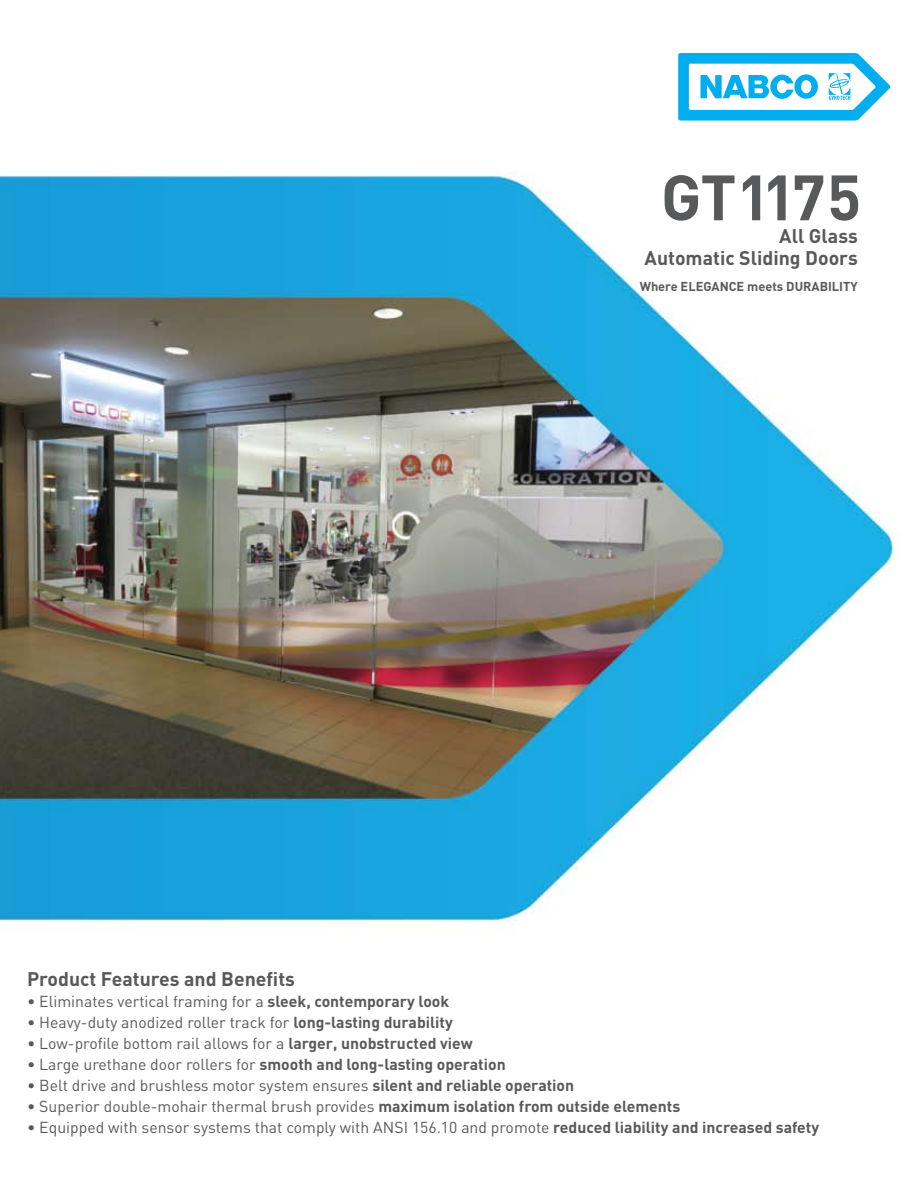
<style>
.page{position:relative;width:918px;height:1188px;background:#fff}
.page>*{position:absolute;margin:0;border:0;box-sizing:border-box;transform-origin:0 0}
.t1{font:700 63px "DIN";letter-spacing:-.045em;color:#58595b}
.t2{font:700 19.5px/22.5px "DIN";color:#58595b;text-align:right}
.t3{font:15.75px "DIN";color:#58595b}
.t4{font:700 15.75px "DIN";color:#58595b}
.t5{font:700 12.75px "DIN";color:#58595b}
.s1{font-weight:700}
.s2{font-weight:400}
</style>
<div class="page">
<img style="left:0;top:86px;width:897px;height:836px">
<svg style="left:678px;top:53px;width:212px;height:68px"></svg>
<h1 class="t1" style="left:661px;top:156px;width:202px">GT1175</h1>
<p class="t2" style="left:645px;top:223px;width:215px">All Glass<br>Automatic Sliding Doors</p>
<p class="t5" style="left:640px;top:278px;width:220px">Where elegance meets durability</p>
<p class="t2" style="left:27px;top:967px;width:270px">Product Features and Benefits</p>
<p class="t3" style="left:27px;top:992px;width:424px">• Eliminates vertical framing for a <span class="s1">sleek, contemporary look</span></p>
<p class="t3" style="left:27px;top:1013px;width:427px">• Heavy-duty anodized roller track for <span class="s1">long-lasting durability</span></p>
<p class="t3" style="left:27px;top:1034px;width:447px">• Low-profile bottom rail allows for a <span class="s1">larger, unobstructed view</span></p>
<p class="t4" style="left:27px;top:1054px;width:480px"><span class="s2">• Large urethane door rollers for</span> smooth and long-lasting operation</p>
<p class="t3" style="left:27px;top:1076px;width:549px">• Belt drive and brushless motor system ensures <span class="s1">silent and reliable operation</span></p>
<p class="t3" style="left:27px;top:1097px;width:655px">• Superior double-mohair thermal brush provides <span class="s1">maximum isolation from outside elements</span></p>
<p class="t3" style="left:27px;top:1118px;width:794px">• Equipped with sensor systems that comply with ANSI 156.10 and promote <span class="s1">reduced liability and increased safety</span></p>
</div>
